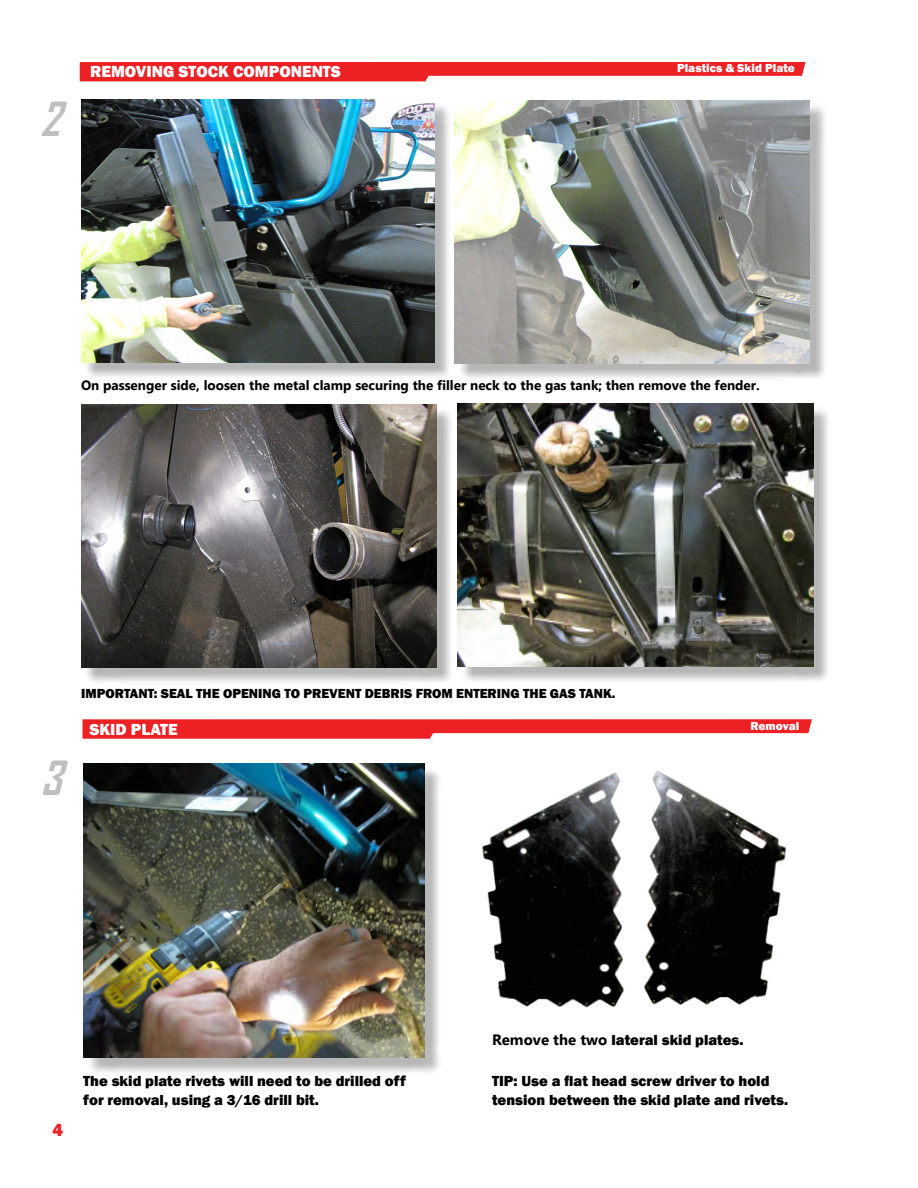
<style>
.page{position:relative;width:918px;height:1188px;background:#fff}
.page>*{position:absolute;margin:0;border:0;box-sizing:border-box;transform-origin:0 0}
.t1{font:italic 700 45px "Agency FB";color:#bfbfbf}
.t2{font:800 18px "Franklin Gothic";color:#ed2024}
.t3{font:800 16.5px "Franklin Gothic";color:#fff}
.t4{font:800 15px/19.5px "Franklin Gothic";color:#000}
.t5{font:700 13.5px "Gadugi";color:#000}
.t6{font:800 13.5px "Franklin Gothic";color:#000}
.t7{font:800 12px "Franklin Gothic";color:#fff}
.s1{font-family:"Gadugi";font-weight:700}
</style>
<div class="page">
<img style="left:644px;top:771px;width:142px;height:234px">
<img style="left:482px;top:772px;width:143px;height:236px">
<div style="left:87px;top:767px;width:355px;height:308px;background:#000;opacity:.29"></div>
<img style="left:84px;top:763px;width:340px;height:295px">
<div style="left:84px;top:103px;width:368px;height:276px;background:#000;opacity:.29"></div>
<img style="left:81px;top:100px;width:353px;height:262px">
<svg style="left:82px;top:719px;width:730px;height:20px;background:#f0474a"></svg>
<svg style="left:80px;top:62px;width:726px;height:19px;background:#ef3f43"></svg>
<div style="left:458px;top:104px;width:370px;height:277px;background:#000;opacity:.29"></div>
<img style="left:455px;top:100px;width:355px;height:263px">
<div style="left:84px;top:408px;width:370px;height:277px;background:#000;opacity:.29"></div>
<img style="left:81px;top:404px;width:355px;height:263px">
<div style="left:461px;top:407px;width:370px;height:278px;background:#000;opacity:.29"></div>
<img style="left:458px;top:404px;width:355px;height:263px">
<h1 class="t1" style="left:40px;top:91px;width:36px">2</h1>
<p class="t3" style="left:90px;top:61px;width:253px">REMOVING STOCK COMPONENTS</p>
<p class="t7" style="left:677px;top:60px;width:119px">Plastics &amp; Skid Plate</p>
<p class="t5" style="left:81px;top:377px;width:680px">On passenger side, loosen the metal clamp securing the filler neck to the gas tank; then remove the fender.</p>
<h1 class="t1" style="left:40px;top:750px;width:37px">3</h1>
<p class="t6" style="left:81px;top:685px;width:536px">IMPORTANT: SEAL THE OPENING TO PREVENT DEBRIS FROM ENTERING THE GAS TANK.</p>
<p class="t3" style="left:89px;top:718px;width:90px">SKID PLATE</p>
<p class="t7" style="left:750px;top:718px;width:50px">Removal</p>
<p class="t2" style="left:52px;top:1118px;width:12px">4</p>
<p class="t4" style="left:83px;top:1071px;width:324px">The skid plate rivets will need to be drilled off for removal, using a 3/16 drill bit.</p>
<p class="t4" style="left:492px;top:1030px;width:253px"><span class="s1">Remove the two</span> lateral skid plates.</p>
<p class="t4" style="left:492px;top:1071px;width:298px">TIP: Use a flat head screw driver to hold tension between the skid plate and rivets.</p>
</div>
